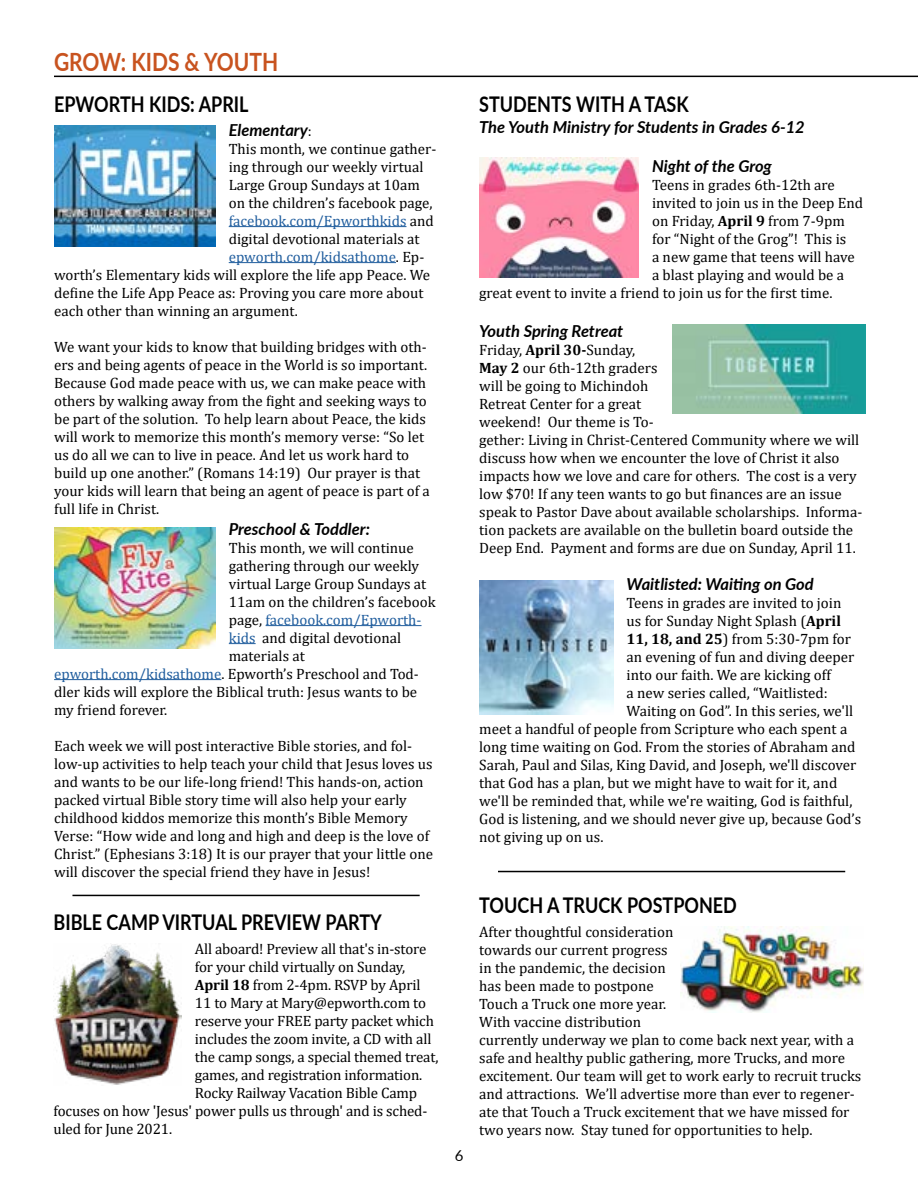
<style>
.page{position:relative;width:918px;height:1188px;background:#fff}
.page>*{position:absolute;margin:0;border:0;box-sizing:border-box;transform-origin:0 0}
.t1{font:700 25.2px "Lato";color:#c8531f;scale:.83 1}
.t2{font:700 21.6px "Lato";color:#000;scale:.83 1}
.t3{font:italic 700 16.5px "Lato";color:#000}
.t4{font:15px/18px "Cambria";color:#000}
.t5{font:15px "Cambria";color:#215e9e}
.t6{font:15px "Lato";color:#000}
.s1{font-family:"Cambria";font-weight:400;font-style:normal;font-size:15px}
.s2{color:#000}
.s3{color:#215e9e}
.s4{font-weight:700}
</style>
<div class="page">
<hr style="left:54px;top:76px;width:864px;height:1px;background:#000">
<hr style="left:229px;top:226px;width:177px;height:1px;background:#215e9e">
<hr style="left:229px;top:262px;width:167px;height:1px;background:#215e9e">
<hr style="left:266px;top:625px;width:156px;height:1px;background:#215e9e">
<svg style="left:229px;top:643px;width:27px;height:1px"></svg>
<hr style="left:54px;top:679px;width:167px;height:1px;background:#215e9e">
<img style="left:54px;top:125px;width:161px;height:121px">
<img style="left:54px;top:528px;width:161px;height:121px">
<img style="left:479px;top:158px;width:160px;height:119px">
<img style="left:480px;top:581px;width:133px;height:134px">
<img style="left:672px;top:325px;width:193px;height:89px">
<hr style="left:498px;top:871px;width:347px;height:1px;background:#000">
<hr style="left:72px;top:895px;width:348px;height:1px;background:#000">
<img style="left:54px;top:944px;width:127px;height:141px">
<img style="left:680px;top:927px;width:184px;height:85px">
<h1 class="t1" style="left:54px;top:43px;width:272px">GROW: KIDS &amp; YOUTH</h1>
<h2 class="t2" style="left:54px;top:88px;width:236px">EPWORTH KIDS: APRIL</h2>
<p class="t3" style="left:229px;top:118px;width:85px">Elementary<span class="s1">:</span></p>
<p class="t4" style="left:229px;top:140px;width:209px">This month, we continue gather-</p>
<p class="t4" style="left:229px;top:158px;width:196px">ing through our weekly virtual</p>
<p class="t4" style="left:229px;top:176px;width:193px">Large Group Sundays at 10am</p>
<p class="t4" style="left:229px;top:194px;width:205px">on the children’s facebook page,</p>
<p class="t5" style="left:229px;top:212px;width:207px">facebook.com/Epworthkids <span class="s2">and</span></p>
<p class="t4" style="left:229px;top:230px;width:192px">digital devotional materials at</p>
<p class="t5" style="left:229px;top:248px;width:197px">epworth.com/kidsathome<span class="s2">. Ep-</span></p>
<p class="t4" style="left:54px;top:266px;width:377px">worth’s Elementary kids will explore the life app Peace. We</p>
<p class="t4" style="left:54px;top:284px;width:371px">define the Life App Peace as: Proving you care more about</p>
<p class="t4" style="left:54px;top:302px;width:245px">each other than winning an argument.</p>
<p class="t4" style="left:54px;top:338px;width:377px">We want your kids to know that building bridges with oth&shy;ers and being agents of peace in the World is so important.<br>Because God made peace with us, we can make peace with others by walking away from the fight and seeking ways to be part of the solution. To help learn about Peace, the kids will work to memorize this month’s memory verse: “So let us do all we can to live in peace. And let us work hard to build up one another.” (Romans 14:19) Our prayer is that your kids will learn that being an agent of peace is part of a full life in Christ.</p>
<p class="t3" style="left:229px;top:517px;width:143px">Preschool &amp; Toddler:</p>
<p class="t4" style="left:229px;top:539px;width:187px">This month, we will continue</p>
<p class="t4" style="left:229px;top:557px;width:192px">gathering through our weekly</p>
<p class="t4" style="left:229px;top:575px;width:199px">virtual Large Group Sundays at</p>
<p class="t4" style="left:229px;top:593px;width:208px">11am on the children’s facebook</p>
<p class="t5" style="left:229px;top:611px;width:194px"><span class="s2">page,</span> facebook.com/Epworth-</p>
<p class="t4" style="left:229px;top:629px;width:174px"><span class="s3">kids</span> and digital devotional</p>
<p class="t4" style="left:229px;top:647px;width:77px">materials at</p>
<p class="t4" style="left:54px;top:665px;width:366px"><span class="s3">epworth.com/kidsathome</span>. Epworth’s Preschool and Tod-</p>
<p class="t4" style="left:54px;top:683px;width:365px">dler kids will explore the Biblical truth: Jesus wants to be</p>
<p class="t4" style="left:54px;top:701px;width:115px">my friend forever.</p>
<p class="t4" style="left:54px;top:737px;width:381px">Each week we will post interactive Bible stories, and fol&shy;low-up activities to help teach your child that Jesus loves us and wants to be our life-long friend! This hands-on, action packed virtual Bible story time will also help your early childhood kiddos memorize this month’s Bible Memory Verse: “How wide and long and high and deep is the love of Christ.” (Ephesians 3:18) It is our prayer that your little one will discover the special friend they have in Jesus!</p>
<h2 class="t2" style="left:54px;top:906px;width:397px">BIBLE CAMP VIRTUAL PREVIEW PARTY</h2>
<p class="t4" style="left:195px;top:940px;width:233px">All aboard! Preview all that's in-store</p>
<p class="t4" style="left:195px;top:958px;width:212px">for your child virtually on Sunday,</p>
<p class="t4" style="left:195px;top:976px;width:227px"><span class="s4">April 18</span> from 2-4pm. RSVP by April</p>
<p class="t4" style="left:195px;top:994px;width:233px">11 to Mary at Mary@epworth.com to</p>
<p class="t4" style="left:195px;top:1012px;width:241px">reserve your FREE party packet which</p>
<p class="t4" style="left:195px;top:1030px;width:238px">includes the zoom invite, a CD with all</p>
<p class="t4" style="left:195px;top:1048px;width:245px">the camp songs, a special themed treat,</p>
<p class="t4" style="left:195px;top:1066px;width:229px">games, and registration information.</p>
<p class="t4" style="left:195px;top:1084px;width:224px">Rocky Railway Vacation Bible Camp</p>
<p class="t4" style="left:54px;top:1102px;width:375px">focuses on how 'Jesus' power pulls us through' and is sched-</p>
<p class="t4" style="left:54px;top:1120px;width:120px">uled for June 2021.</p>
<h2 class="t2" style="left:479px;top:88px;width:254px">STUDENTS WITH A TASK</h2>
<p class="t3" style="left:479px;top:115px;width:327px">The Youth Ministry for Students in Grades 6-12</p>
<p class="t3" style="left:652px;top:154px;width:121px">Night of the Grog</p>
<p class="t4" style="left:652px;top:176px;width:184px">Teens in grades 6th-12th are</p>
<p class="t4" style="left:652px;top:194px;width:213px">invited to join us in the Deep End</p>
<p class="t4" style="left:652px;top:212px;width:194px">on Friday, <span class="s4">April 9</span> from 7-9pm</p>
<p class="t4" style="left:652px;top:230px;width:196px">for “Night of the Grog”! This is</p>
<p class="t4" style="left:652px;top:248px;width:204px">a new game that teens will have</p>
<p class="t4" style="left:652px;top:266px;width:194px">a blast playing and would be a</p>
<p class="t4" style="left:479px;top:284px;width:355px">great event to invite a friend to join us for the first time.</p>
<p class="t3" style="left:479px;top:319px;width:146px">Youth Spring Retreat</p>
<p class="t4" style="left:479px;top:341px;width:385px">Friday, <span class="s4">April 30-</span>Sunday,<br><span class="s4">May 2</span> our 6th-12th graders<br>will be going to Michindoh<br>Retreat Center for a great<br>weekend! Our theme is To-<br>gether: Living in Christ-Centered Community where we will discuss how when we encounter the love of Christ it also impacts how we love and care for others. The cost is a very low $70! If any teen wants to go but finances are an issue speak to Pastor Dave about available scholarships. Informa&shy;tion packets are available on the bulletin board outside the Deep End. Payment and forms are due on Sunday, April 11.</p>
<p class="t3" style="left:627px;top:572px;width:189px">Waitlisted: Waiting on God</p>
<p class="t4" style="left:627px;top:594px;width:216px">Teens in grades are invited to join</p>
<p class="t4" style="left:627px;top:612px;width:216px">us for Sunday Night Splash (<span class="s4">April</span></p>
<p class="t4" style="left:627px;top:630px;width:226px"><span class="s4">11, 18, and 25</span>) from 5:30-7pm for</p>
<p class="t4" style="left:627px;top:648px;width:229px">an evening of fun and diving deeper</p>
<p class="t4" style="left:627px;top:666px;width:206px">into our faith. We are kicking off</p>
<p class="t4" style="left:627px;top:684px;width:203px">a new series called, “Waitlisted:</p>
<p class="t4" style="left:627px;top:702px;width:228px">Waiting on God”. In this series, we'll</p>
<p class="t4" style="left:479px;top:720px;width:370px">meet a handful of people from Scripture who each spent a</p>
<p class="t4" style="left:479px;top:738px;width:378px">long time waiting on God. From the stories of Abraham and</p>
<p class="t4" style="left:479px;top:756px;width:379px">Sarah, Paul and Silas, King David, and Joseph, we'll discover</p>
<p class="t4" style="left:479px;top:774px;width:360px">that God has a plan, but we might have to wait for it, and</p>
<p class="t4" style="left:479px;top:792px;width:375px">we'll be reminded that, while we're waiting, God is faithful,</p>
<p class="t4" style="left:479px;top:810px;width:384px">God is listening, and we should never give up, because God’s</p>
<p class="t4" style="left:479px;top:828px;width:126px">not giving up on us.</p>
<p class="t6" style="left:455px;top:1145px;width:10px">6</p>
<h2 class="t2" style="left:479px;top:889px;width:312px">TOUCH A TRUCK POSTPONED</h2>
<p class="t4" style="left:479px;top:923px;width:384px">After thoughtful consideration<br>towards our current progress<br>in the pandemic, the decision<br>has been made to postpone<br>Touch a Truck one more year.<br>With vaccine distribution<br>currently underway we plan to come back next year, with a safe and healthy public gathering, more Trucks, and more excitement. Our team will get to work early to recruit trucks and attractions. We’ll advertise more than ever to regener&shy;ate that Touch a Truck excitement that we have missed for two years now. Stay tuned for opportunities to help.</p>
</div>
